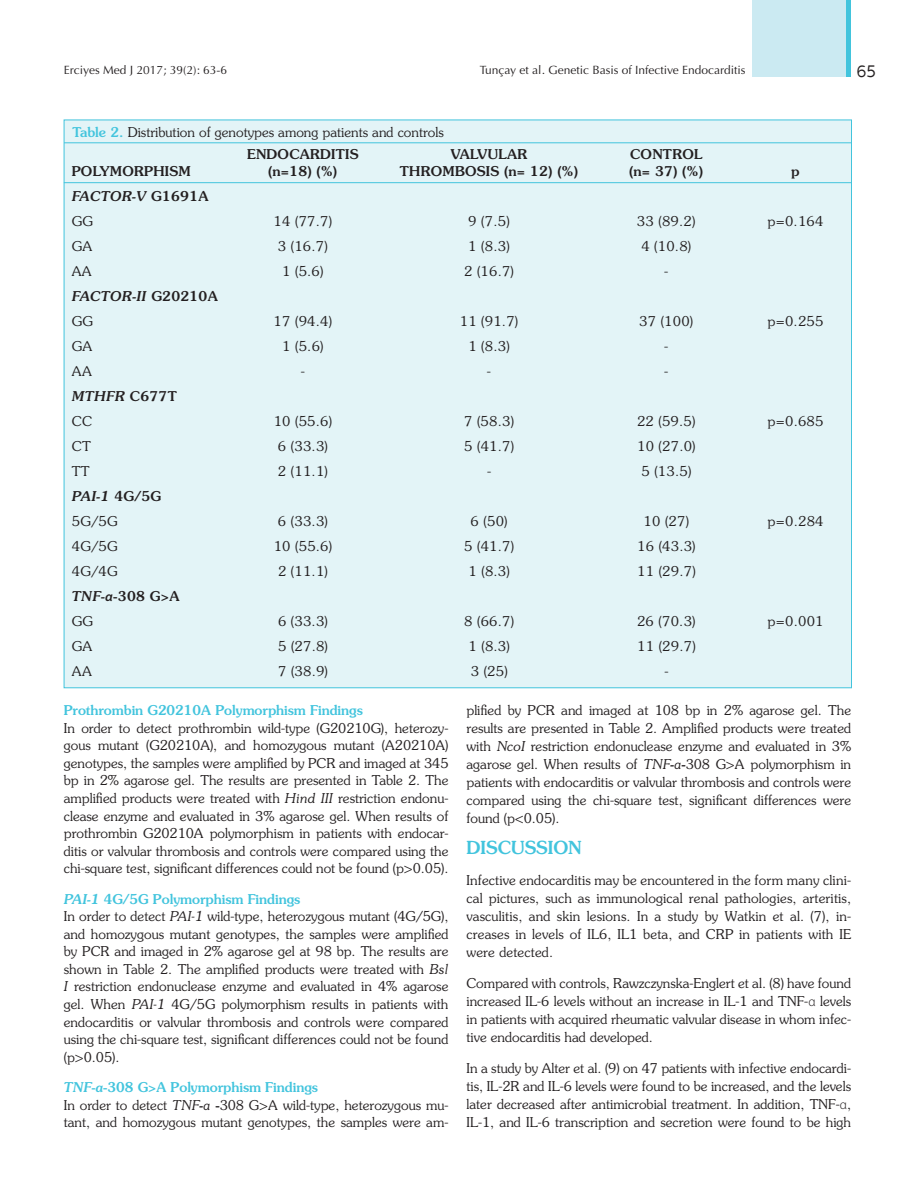
<style>
.page{position:relative;width:915px;height:1191px;background:#fff}
.page>*{position:absolute;margin:0;border:0;box-sizing:border-box;transform-origin:0 0}
.t1{font:500 18px "Souvenir Std";color:#42c4dd}
.t2{font:16.5px "Centrale Sans";color:#231f20}
.t3{font:300 13.5px/17.5px "Souvenir Std";color:#231f20;text-align:justify}
.t4{font:500 13.5px/25px "Souvenir Std";letter-spacing:.02em;color:#231f20}
.t5{font:italic 500 13.5px/25px "Souvenir Std";letter-spacing:.02em;color:#231f20}
.t6{font:500 13.5px "Souvenir Std";color:#42c4dd}
.t7{font:12px "Optima Normal Tr";color:#231f20}
.s1{font-weight:500;color:#42c4dd}
.s2{font-weight:500}
.s3{font-style:normal}
.s4{font-weight:300;font-style:normal}
.s5{font-style:italic}
.s6{font-family:"Myriad Pro";font-weight:600;font-style:italic}
.s7{font-weight:300}
.s8{font-weight:500;font-style:italic;color:#42c4dd}
.s9{font-weight:500;font-style:italic}
.s10{font-family:"Myriad Pro"}
</style>
<div class="page">
<div style="left:64px;top:120px;width:787px;height:568px;background:#e3f4f7"></div>
<hr style="left:64px;top:182px;width:786px;height:1px;background:#42c4dd">
<hr style="left:64px;top:142px;width:787px;height:1px;background:#42c4dd">
<div style="left:752px;top:0;width:98px;height:77px;background:#cbeaf2"></div>
<hr style="left:846px;top:0;width:4px;height:77px;background:#42c4dd">
<p class="t7" style="left:64px;top:62px;width:165px">Erciyes Med J 2017; 39(2): 63-6</p>
<p class="t7" style="left:479px;top:62px;width:267px">Tunçay et al. Genetic Basis of Infective Endocarditis</p>
<p class="t2" style="left:856px;top:62px;width:21px">65</p>
<p class="t3" style="left:247px;top:121px;width:198px;line-height:22.5px;text-indent:-175px"><span class="s1">Table 2.</span> Distribution of genotypes among patients and controls<br><span class="s2">ENDOCARDITIS</span></p>
<p class="t4" style="left:450px;top:142px;width:78px">VALVULAR</p>
<p class="t4" style="left:630px;top:142px;width:74px">CONTROL</p>
<p class="t4" style="left:72px;top:158px;width:120px">POLYMORPHISM</p>
<p class="t4" style="left:268px;top:158px;width:70px">(n=18) (%)</p>
<p class="t4" style="left:400px;top:158px;width:179px">THROMBOSIS (n= 12) (%)</p>
<p class="t4" style="left:629px;top:158px;width:75px">(n= 37) (%)</p>
<p class="t4" style="left:790px;top:158px;width:10px">p</p>
<p class="t5" style="left:72px;top:183px;width:138px">FACTOR-V <span class="s3">G1691A<br></span><span class="s4">GG</span></p>
<p class="t3" style="left:273px;top:212px;width:60px">14 (77.7)</p>
<p class="t3" style="left:468px;top:212px;width:43px">9 (7.5)</p>
<p class="t3" style="left:636px;top:212px;width:60px">33 (89.2)</p>
<p class="t3" style="left:767px;top:212px;width:57px">p=0.164</p>
<p class="t3" style="left:72px;top:237px;width:22px">GA</p>
<p class="t3" style="left:278px;top:237px;width:51px">3 (16.7)</p>
<p class="t3" style="left:468px;top:237px;width:43px">1 (8.3)</p>
<p class="t3" style="left:641px;top:237px;width:51px">4 (10.8)</p>
<p class="t3" style="left:72px;top:262px;width:22px">AA</p>
<p class="t3" style="left:282px;top:262px;width:43px">1 (5.6)</p>
<p class="t3" style="left:464px;top:262px;width:51px">2 (16.7)</p>
<p class="t3" style="left:664px;top:262px;width:6px">-</p>
<p class="t5" style="left:72px;top:283px;width:147px">FACTOR-II <span class="s3">G20210A<br></span><span class="s4">GG</span></p>
<p class="t3" style="left:273px;top:312px;width:60px">17 (94.4)</p>
<p class="t3" style="left:459px;top:312px;width:60px">11 (91.7)</p>
<p class="t3" style="left:639px;top:312px;width:55px">37 (100)</p>
<p class="t3" style="left:767px;top:312px;width:57px">p=0.255</p>
<p class="t3" style="left:72px;top:337px;width:22px">GA</p>
<p class="t3" style="left:282px;top:337px;width:43px">1 (5.6)</p>
<p class="t3" style="left:468px;top:337px;width:43px">1 (8.3)</p>
<p class="t3" style="left:664px;top:337px;width:6px">-</p>
<p class="t3" style="left:72px;top:362px;width:22px">AA</p>
<p class="t3" style="left:301px;top:362px;width:6px">-</p>
<p class="t3" style="left:487px;top:362px;width:6px">-</p>
<p class="t3" style="left:664px;top:362px;width:6px">-</p>
<p class="t5" style="left:72px;top:383px;width:106px">MTHFR <span class="s3">C677T<br></span><span class="s4">CC</span></p>
<p class="t3" style="left:273px;top:412px;width:60px">10 (55.6)</p>
<p class="t3" style="left:464px;top:412px;width:51px">7 (58.3)</p>
<p class="t3" style="left:636px;top:412px;width:60px">22 (59.5)</p>
<p class="t3" style="left:767px;top:412px;width:57px">p=0.685</p>
<p class="t3" style="left:72px;top:437px;width:21px">CT</p>
<p class="t3" style="left:278px;top:437px;width:51px">6 (33.3)</p>
<p class="t3" style="left:464px;top:437px;width:51px">5 (41.7)</p>
<p class="t3" style="left:637px;top:437px;width:60px">10 (27.0)</p>
<p class="t3" style="left:72px;top:462px;width:19px">TT</p>
<p class="t3" style="left:278px;top:462px;width:51px">2 (11.1)</p>
<p class="t3" style="left:487px;top:462px;width:6px">-</p>
<p class="t3" style="left:641px;top:462px;width:51px">5 (13.5)</p>
<p class="t5" style="left:72px;top:483px;width:91px">PAI-1 <span class="s3">4G/5G<br></span><span class="s4">5G/5G</span></p>
<p class="t3" style="left:278px;top:512px;width:51px">6 (33.3)</p>
<p class="t3" style="left:470px;top:512px;width:38px">6 (50)</p>
<p class="t3" style="left:643px;top:512px;width:47px">10 (27)</p>
<p class="t3" style="left:767px;top:512px;width:57px">p=0.284</p>
<p class="t3" style="left:72px;top:537px;width:47px">4G/5G</p>
<p class="t3" style="left:273px;top:537px;width:60px">10 (55.6)</p>
<p class="t3" style="left:464px;top:537px;width:51px">5 (41.7)</p>
<p class="t3" style="left:637px;top:537px;width:60px">16 (43.3)</p>
<p class="t3" style="left:72px;top:562px;width:47px">4G/4G</p>
<p class="t3" style="left:278px;top:562px;width:51px">2 (11.1)</p>
<p class="t3" style="left:468px;top:562px;width:43px">1 (8.3)</p>
<p class="t3" style="left:637px;top:562px;width:60px">11 (29.7)</p>
<p class="t4" style="left:72px;top:583px;width:109px"><span class="s5">TNF-</span><span class="s6">α</span>-308 G&gt;A<br><span class="s7">GG</span></p>
<p class="t3" style="left:278px;top:612px;width:51px">6 (33.3)</p>
<p class="t3" style="left:464px;top:612px;width:51px">8 (66.7)</p>
<p class="t3" style="left:637px;top:612px;width:60px">26 (70.3)</p>
<p class="t3" style="left:767px;top:612px;width:57px">p=0.001</p>
<p class="t3" style="left:72px;top:637px;width:22px">GA</p>
<p class="t3" style="left:278px;top:637px;width:51px">5 (27.8)</p>
<p class="t3" style="left:468px;top:637px;width:43px">1 (8.3)</p>
<p class="t3" style="left:637px;top:637px;width:60px">11 (29.7)</p>
<p class="t3" style="left:72px;top:662px;width:22px">AA</p>
<p class="t3" style="left:278px;top:662px;width:51px">7 (38.9)</p>
<p class="t3" style="left:470px;top:662px;width:38px">3 (25)</p>
<p class="t3" style="left:664px;top:662px;width:6px">-</p>
<p class="t6" style="left:64px;top:702px;width:300px">Prothrombin G20210A Polymorphism Findings</p>
<p class="t3" style="left:64px;top:719px;width:386px">In order to detect prothrombin wild-type (G20210G), heterozy&shy;gous mutant (G20210A), and homozygous mutant (A20210A) genotypes, the samples were amplified by PCR and imaged at 345 bp in 2% agarose gel. The results are presented in Table 2. The amplified products were treated with <span class="s5">Hind III</span> restriction endonu&shy;clease enzyme and evaluated in 3% agarose gel. When results of prothrombin G20210A polymorphism in patients with endocar&shy;ditis or valvular thrombosis and controls were compared using the chi-square test, significant differences could not be found (p&gt;0.05).</p>
<p class="t3" style="left:64px;top:890px;width:386px;text-align:left"><span class="s8">PAI-1</span> <span class="s1">4G/5G Polymorphism Findings<br></span>In order to detect <span class="s5">PAI-1</span> wild-type, heterozygous mutant (4G/5G), and homozygous mutant genotypes, the samples were amplified by PCR and imaged in 2% agarose gel at 98 bp. The results are shown in Table 2. The amplified products were treated with <span class="s5">Bsl I</span> restriction endonuclease enzyme and evaluated in 4% agarose gel. When <span class="s5">PAI-1</span> 4G/5G polymorphism results in patients with endocarditis or valvular thrombosis and controls were compared using the chi-square test, significant differences could not be found (p&gt;0.05).</p>
<p class="t3" style="left:64px;top:1078px;width:386px;text-align:left"><span class="s8">TNF-a</span><span class="s1">-308 G&gt;A Polymorphism Findings<br></span>In order to detect <span class="s5">TNF</span><span class="s9">-</span><span class="s5">a</span> <span class="s2">-</span>308 G&gt;A wild-type, heterozygous mu&shy;tant, and homozygous mutant genotypes, the samples were am-</p>
<p class="t3" style="left:466px;top:701px;width:386px;line-height:18px">plified by PCR and imaged at 108 bp in 2% agarose gel. The results are presented in Table 2. Amplified products were treated with <span class="s5">NcoI</span> restriction endonuclease enzyme and evaluated in 3% agarose gel. When results of <span class="s5">TNF</span><span class="s9">-</span><span class="s5">a</span><span class="s2">-</span>308 G&gt;A polymorphism in patients with endocarditis or valvular thrombosis and controls were compared using the chi-square test, significant differences were found (p&lt;0.05).</p>
<h1 class="t1" style="left:466px;top:837px;width:117px">DISCUSSION</h1>
<p class="t3" style="left:466px;top:871px;width:386px;line-height:18px">Infective endocarditis may be encountered in the form many clini&shy;cal pictures, such as immunological renal pathologies, arteritis, vasculitis, and skin lesions. In a study by Watkin et al. (7), in&shy;creases in levels of IL6, IL1 beta, and CRP in patients with IE were detected.</p>
<p class="t3" style="left:466px;top:974px;width:386px;line-height:18px">Compared with controls, Rawzczynska-Englert et al. (8) have found increased IL-6 levels without an increase in IL-1 and TNF-<span class="s10">α</span> levels in patients with acquired rheumatic valvular disease in whom infec&shy;tive endocarditis had developed.</p>
<p class="t3" style="left:466px;top:1059px;width:386px;line-height:18px">In a study by Alter et al. (9) on 47 patients with infective endocardi&shy;tis, IL-2R and IL-6 levels were found to be increased, and the levels later decreased after antimicrobial treatment. In addition, TNF-<span class="s10">α</span>, IL-1, and IL-6 transcription and secretion were found to be high</p>
</div>
